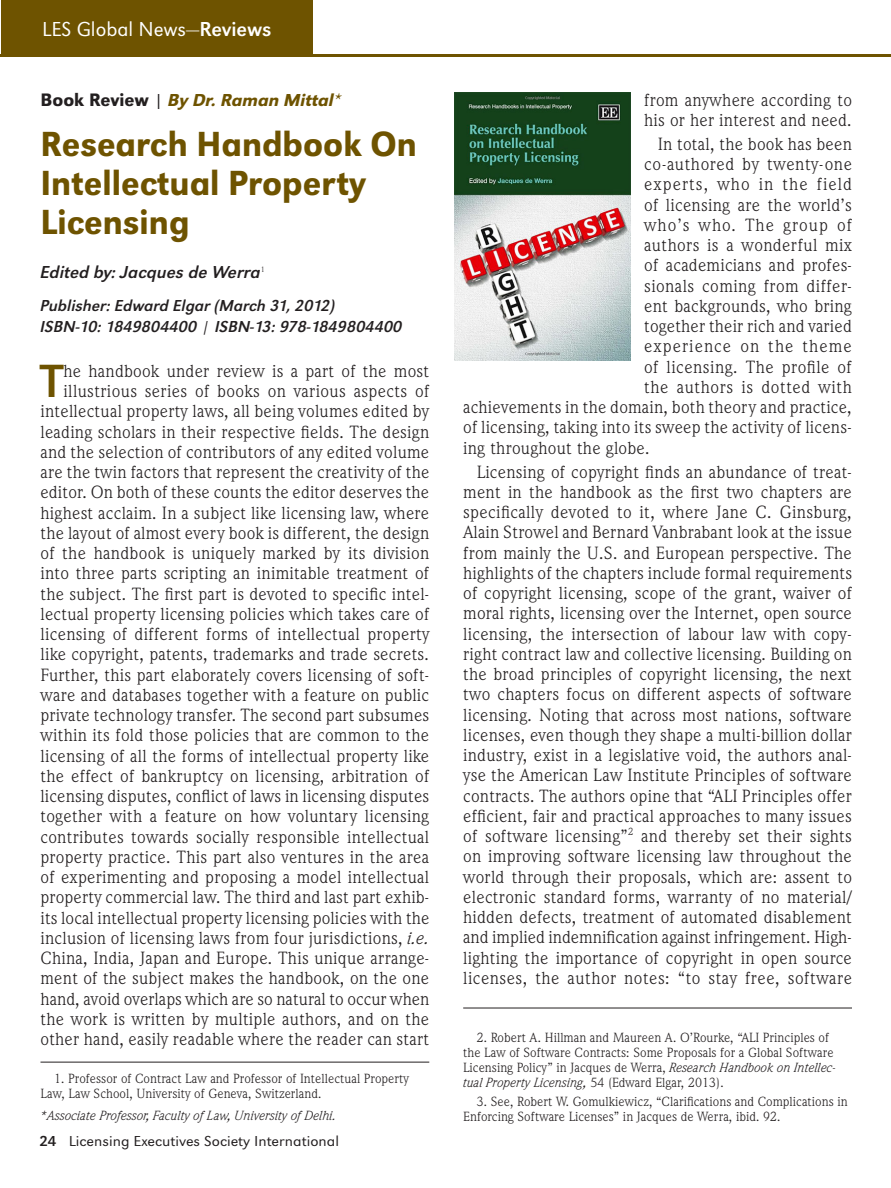
<style>
.page{position:relative;width:891px;height:1188px;background:#fff}
.page>*{position:absolute;margin:0;border:0;box-sizing:border-box;transform-origin:0 0}
.Body_text{font:48.3px "URW Grotesk T";color:#6e5300}
.t1{font:500 36.15px/39px "URW Grotesk T";color:#6e5300;scale:.95 1}
.t2{font:21px "URW Grotesk T Ligh";color:#fff}
.Body_text-2{font:18px/20.2px "Weidemann IT Cby BT";letter-spacing:.01em;color:#231f20;text-align:right}
.Body_text-3{font:18px "Weidemann IT Cby BT";letter-spacing:.055em;color:#231f20}
.Body_text-4{font:18px "URW Grotesk T Medi Obli";color:#6e5300}
.Body_text-5{font:18px "URW Grotesk T Regu Obli";color:#231f20}
.Body_text-6{font:18px "Weidemann IT Cby BT";letter-spacing:.03em;color:#231f20}
.Body_text-7{font:16.5px "URW Grotesk T Regu Obli";color:#231f20}
.t3{font:15px "URW Grotesk T Ligh";color:#231f20;scale:1.08 1}
.t4{font:13.5px/15px "Weidemann IT Cby BT";color:#231f20}
.t5{font:italic 13.5px "Weidemann IT Cby BT";color:#231f20}
.Body_text-8{font:7.8px "Weidemann IT Cby BT";color:#231f20}
.s1{font-family:"URW Grotesk T"}
.s2{font-family:"URW Grotesk T";font-weight:500;font-size:18.75px;color:#231f20}
.s3{font-family:"URW Grotesk T";font-weight:500;color:#231f20}
.s4{font-style:italic}
</style>
<div class="page">
<div style="left:1px;top:0;width:312px;height:54px;background:#6e5300"></div>
<hr style="left:0;top:54px;width:891px;height:3px;background:#6e5300">
<img style="left:455px;top:93px;width:176px;height:268px">
<hr style="left:40px;top:1062px;width:389px;height:1px;background:#231f20">
<hr style="left:463px;top:1008px;width:389px;height:1px;background:#231f20">
<p class="t2" style="left:42px;top:17px;width:231px">LES Global News—<span class="s1">Reviews</span></p>
<p class="Body_text-4" style="left:40px;top:90px;width:303px"><span class="s2">Book Review</span> <span class="s3">|</span> By Dr. Raman Mittal*</p>
<p class="t1" style="left:40px;top:124px;width:398px">Research Handbook On<br>Intellectual Property</p>
<p class="t1" style="left:40px;top:202px;width:158px">Licensing</p>
<p class="Body_text-5" style="left:40px;top:262px;width:222px">Edited by: Jacques de Werra</p>
<p class="Body_text-8" style="left:261px;top:265px;width:6px">1</p>
<p class="Body_text-7" style="left:40px;top:296px;width:296px">Publisher: Edward Elgar (March 31, 2012)</p>
<p class="Body_text-7" style="left:40px;top:317px;width:364px">ISBN-10: 1849804400 | ISBN-13: 978-1849804400</p>
<p class="Body_text" style="left:40px;top:353px;width:24px">T</p>
<p class="Body_text-2" style="left:40px;top:360px;width:391px">he handbook under review is a part of the most illustrious series of books on various aspects of intellectual property laws, all being volumes edited by leading scholars in their respective fields. The design and the selection of contributors of any edited volume are the twin factors that represent the creativity of the editor. On both of these counts the editor deserves the highest acclaim. In a subject like licensing law, where the layout of almost every book is different, the design of the handbook is uniquely marked by its division into three parts scripting an inimitable treatment of the subject. The first part is devoted to specific intel&shy;lectual property licensing policies which takes care of licensing of different forms of intellectual property like copyright, patents, trademarks and trade secrets.<br>Further, this part elaborately covers licensing of soft&shy;ware and databases together with a feature on public private technology transfer. The second part subsumes within its fold those policies that are common to the licensing of all the forms of intellectual property like the effect of bankruptcy on licensing, arbitration of licensing disputes, conflict of laws in licensing disputes together with a feature on how voluntary licensing contributes towards socially responsible intellectual property practice. This part also ventures in the area of experimenting and proposing a model intellectual property commercial law. The third and last part exhib&shy;its local intellectual property licensing policies with the inclusion of licensing laws from four jurisdictions, <span class="s4">i.e.<br></span>China, India, Japan and Europe. This unique arrange&shy;ment of the subject makes the handbook, on the one hand, avoid overlaps which are so natural to occur when the work is written by multiple authors, and on the other hand, easily readable where the reader can start</p>
<p class="t4" style="left:40px;top:1070px;width:370px;text-indent:14px">1. Professor of Contract Law and Professor of Intellectual Property<br>Law, Law School, University of Geneva, Switzerland.</p>
<p class="t5" style="left:40px;top:1107px;width:297px">*Associate Professor, Faculty of Law, University of Delhi.</p>
<p class="t3" style="left:39px;top:1132px;width:279px"><span class="s1">24</span> Licensing Executives Society International</p>
<p class="Body_text-2" style="left:644px;top:89px;width:209px;text-align:left">from anywhere according to his or her interest and need.</p>
<p class="Body_text-2" style="left:658px;top:133px;width:196px">In total, the book has been</p>
<p class="Body_text-2" style="left:644px;top:154px;width:209px">co-authored by twenty-one</p>
<p class="Body_text-3" style="left:644px;top:173px;width:209px">experts, who in the field</p>
<p class="Body_text-2" style="left:644px;top:194px;width:209px">of licensing are the world’s</p>
<p class="Body_text-3" style="left:644px;top:214px;width:209px">who’s who. The group of</p>
<p class="Body_text-2" style="left:644px;top:235px;width:209px">authors is a wonderful mix</p>
<p class="Body_text-2" style="left:644px;top:255px;width:209px">of academicians and profes-</p>
<p class="Body_text-2" style="left:644px;top:275px;width:209px">sionals coming from differ-</p>
<p class="Body_text-2" style="left:644px;top:295px;width:209px">ent backgrounds, who bring</p>
<p class="Body_text-2" style="left:644px;top:316px;width:209px">together their rich and varied</p>
<p class="Body_text-3" style="left:644px;top:335px;width:209px">experience on the theme</p>
<p class="Body_text-2" style="left:644px;top:356px;width:209px">of licensing. The profile of</p>
<p class="Body_text-6" style="left:644px;top:376px;width:209px">the authors is dotted with</p>
<p class="Body_text-2" style="left:463px;top:397px;width:390px">achievements in the domain, both theory and practice,</p>
<p class="Body_text-2" style="left:463px;top:417px;width:390px">of licensing, taking into its sweep the activity of licens-</p>
<p class="Body_text-2" style="left:463px;top:437px;width:188px">ing throughout the globe.</p>
<p class="Body_text-2" style="left:463px;top:461px;width:390px;text-align:justify;text-indent:14px">Licensing of copyright finds an abundance of treat&shy;ment in the handbook as the first two chapters are specifically devoted to it, where Jane C. Ginsburg, Alain Strowel and Bernard Vanbrabant look at the issue from mainly the U.S. and European perspective. The highlights of the chapters include formal requirements of copyright licensing, scope of the grant, waiver of moral rights, licensing over the Internet, open source licensing, the intersection of labour law with copy&shy;right contract law and collective licensing. Building on the broad principles of copyright licensing, the next two chapters focus on different aspects of software licensing. Noting that across most nations, software licenses, even though they shape a multi-billion dollar industry, exist in a legislative void, the authors anal&shy;yse the American Law Institute Principles of software contracts. The authors opine that “ALI Principles offer efficient, fair and practical approaches to many issues of software licensing”<sup>2</sup> and thereby set their sights on improving software licensing law throughout the world through their proposals, which are: assent to electronic standard forms, warranty of no material/ hidden defects, treatment of automated disablement and implied indemnification against infringement. High&shy;lighting the importance of copyright in open source licenses, the author notes: “to stay free, software</p>
<p class="t4" style="left:463px;top:1030px;width:374px;text-indent:14px">2. Robert A. Hillman and Maureen A. O’Rourke, “ALI Principles of the Law of Software Contracts: Some Proposals for a Global Software Licensing Policy” in Jacques de Werra, <span class="s4">Research Handbook on Intellec&shy;tual Property Licensing,</span> 54 (Edward Elgar, 2013).</p>
<p class="t4" style="left:463px;top:1094px;width:386px;text-indent:14px">3. See, Robert W. Gomulkiewicz, “Clarifications and Complications in<br>Enforcing Software Licenses” in Jacques de Werra, ibid. 92.</p>
</div>
